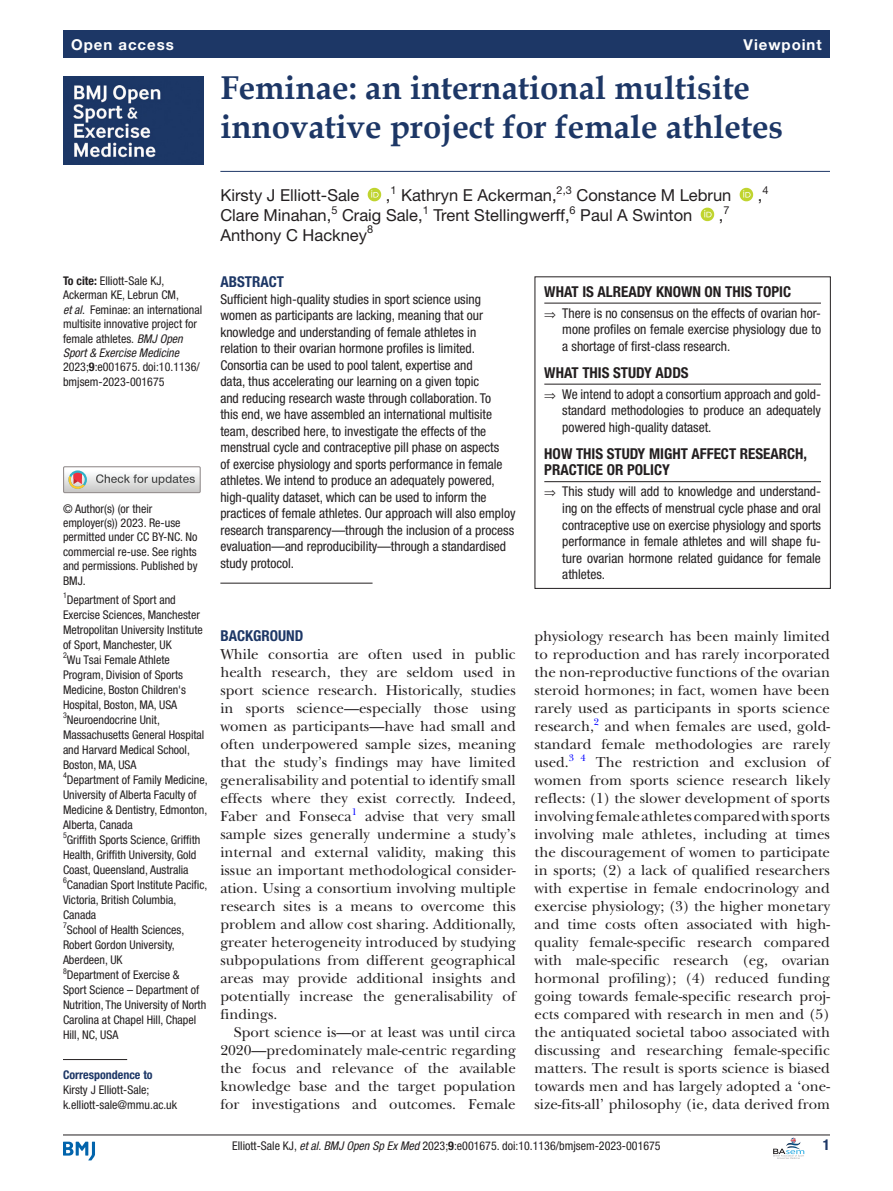
<style>
.page{position:relative;width:893px;height:1191px;background:#fff}
.page>*{position:absolute;margin:0;border:0;box-sizing:border-box;transform-origin:0 0}
.t1{font:700 33px/39px "Book Antiqua";color:#1d3766}
.t2{font:16.5px "Helvetica Neue LT Std";color:#231f20}
.t3{font:15px/18px "New Baskerville";color:#231f20;text-align:justify}
.t4{font:700 condensed 15px/16.5px "Helvetica Neue LT Std";color:#231f20}
.t5{font:700 condensed 15px "Helvetica Neue LT Std";color:#1d3766}
.t6{font:700 15px "Helvetica Neue LT Std";letter-spacing:.065em;color:#fff}
.t7{font:condensed 13.5px/16.5px "Helvetica Neue LT Std";color:#231f20;text-align:justify}
.t8{font:condensed 12px/15px "Helvetica Neue LT Std";color:#231f20}
.t9{font:700 condensed 12px "Helvetica Neue LT Std";color:#1d3766}
.t10{font:10.95px "Helvetica Neue LT Std";color:#231f20}
.t11{font:9.9px "New Baskerville";color:#00f}
.t12{font:condensed 7.95px "Helvetica Neue LT Std";color:#231f20}
.s1{font-weight:700}
.s2{font-style:italic}
</style>
<div class="page">
<hr style="left:63px;top:1134px;width:767px;height:1px;background:#231f20">
<svg style="left:63px;top:1141px;width:32px;height:19px"></svg>
<svg style="left:773px;top:1137px;width:31px;height:22px"></svg>
<div style="left:63px;top:31px;width:767px;height:27px;background:#1d3766"></div>
<hr style="left:220px;top:171px;width:610px;height:1px;background:#1d3766">
<svg style="left:368px;top:188px;width:13px;height:13px"></svg>
<svg style="left:740px;top:188px;width:13px;height:13px"></svg>
<svg style="left:701px;top:208px;width:13px;height:13px"></svg>
<hr style="left:63px;top:1059px;width:64px;height:1px;background:#231f20">
<div style="left:63px;top:466px;width:138px;height:27px;border:1px solid #969090"></div>
<svg style="left:64px;top:467px;width:136px;height:25px"></svg>
<img style="left:63px;top:77px;width:140px;height:88px">
<hr style="left:220px;top:583px;width:153px;height:1px;background:#231f20">
<hr style="left:544px;top:303px;width:277px;height:1px;background:#231f20">
<hr style="left:544px;top:384px;width:277px;height:1px;background:#231f20">
<hr style="left:544px;top:481px;width:277px;height:1px;background:#231f20">
<div style="left:535px;top:276px;width:296px;height:313px;border:1px solid #231f20"></div>
<p class="t6" style="left:71px;top:35px;width:104px">Open access</p>
<p class="t6" style="left:744px;top:35px;width:80px">Viewpoint</p>
<h1 class="t1" style="left:220px;top:68px;width:564px">Feminae: an international multisite innovative project for female athletes</h1>
<p class="t8" style="left:63px;top:273px;width:141px;line-height:14.4px"><span class="s1">To cite:</span> Elliott-Sale KJ,<br>Ackerman KE, Lebrun CM,<br><span class="s2">et al</span>. Feminae: an international multisite innovative project for female athletes. <span class="s2">BMJ Open<br>Sport &amp; Exercise Medicine<br></span>2023;<span class="s1">9</span>:e001675. doi:10.1136/ bmjsem-2023-001675</p>
<p class="t8" style="left:63px;top:501px;width:136px;line-height:14.4px">© Author(s) (or their employer(s)) 2023. Re-use permitted under CC BY-NC. No commercial re-use. See rights and permissions. Published by<br>BMJ.</p>
<p class="t12" style="left:63px;top:591px;width:5px">1</p>
<p class="t8" style="left:63px;top:592px;width:141px;text-indent:4px">Department of Sport and<br>Exercise Sciences, Manchester<br>Metropolitan University Institute of Sport, Manchester, UK</p>
<p class="t12" style="left:63px;top:651px;width:5px">2</p>
<p class="t8" style="left:63px;top:652px;width:124px;text-indent:4px">Wu Tsai Female Athlete<br>Program, Division of Sports<br>Medicine, Boston Children's<br>Hospital, Boston, MA, USA</p>
<p class="t12" style="left:63px;top:711px;width:5px">3</p>
<p class="t8" style="left:63px;top:712px;width:143px;text-indent:4px">Neuroendocrine Unit,<br>Massachusetts General Hospital and Harvard Medical School,<br>Boston, MA, USA</p>
<p class="t12" style="left:63px;top:771px;width:5px">4</p>
<p class="t8" style="left:63px;top:772px;width:146px;text-indent:4px">Department of Family Medicine,<br>University of Alberta Faculty of<br>Medicine &amp; Dentistry, Edmonton,<br>Alberta, Canada</p>
<p class="t12" style="left:63px;top:831px;width:5px">5</p>
<p class="t8" style="left:63px;top:832px;width:139px;text-indent:4px">Griffith Sports Science, Griffith<br>Health, Griffith University, Gold<br>Coast, Queensland, Australia</p>
<p class="t12" style="left:63px;top:876px;width:5px">6</p>
<p class="t8" style="left:63px;top:877px;width:146px;text-indent:4px">Canadian Sport Institute Pacific,<br>Victoria, British Columbia,<br>Canada</p>
<p class="t12" style="left:63px;top:921px;width:5px">7</p>
<p class="t8" style="left:63px;top:922px;width:123px;text-indent:4px">School of Health Sciences,<br>Robert Gordon University,<br>Aberdeen, UK</p>
<p class="t12" style="left:63px;top:966px;width:5px">8</p>
<p class="t8" style="left:63px;top:967px;width:145px;text-indent:4px">Department of Exercise &amp;<br>Sport Science – Department of<br>Nutrition, The University of North<br>Carolina at Chapel Hill, Chapel<br>Hill, NC, USA</p>
<p class="t9" style="left:63px;top:1068px;width:91px">Correspondence to</p>
<p class="t8" style="left:63px;top:1082px;width:116px">Kirsty J Elliott-Sale; k.elliott-sale@mmu.ac.uk</p>
<p class="t10" style="left:390px;top:183px;width:8px">1</p>
<p class="t2" style="left:401px;top:186px;width:157px">Kathryn E Ackerman,</p>
<p class="t10" style="left:557px;top:183px;width:17px">2,3</p>
<p class="t2" style="left:576px;top:186px;width:156px">Constance M Lebrun</p>
<p class="t2" style="left:220px;top:186px;width:141px">Kirsty J Elliott-Sale</p>
<p class="t2" style="left:386px;top:186px;width:6px">,</p>
<p class="t2" style="left:220px;top:205px;width:112px">Clare Minahan,</p>
<p class="t10" style="left:331px;top:203px;width:8px">5</p>
<p class="t2" style="left:342px;top:205px;width:82px">Craig Sale,</p>
<p class="t10" style="left:423px;top:203px;width:8px">1</p>
<p class="t2" style="left:433px;top:205px;width:138px">Trent Stellingwerff,</p>
<p class="t10" style="left:570px;top:203px;width:8px">6</p>
<p class="t2" style="left:580px;top:205px;width:114px">Paul A Swinton</p>
<p class="t10" style="left:723px;top:203px;width:8px">7</p>
<p class="t2" style="left:719px;top:205px;width:6px">,</p>
<p class="t2" style="left:220px;top:225px;width:148px">Anthony C Hackney</p>
<p class="t10" style="left:367px;top:223px;width:8px">8</p>
<p class="t10" style="left:762px;top:183px;width:8px">4</p>
<p class="t2" style="left:758px;top:186px;width:6px">,</p>
<p class="t5" style="left:220px;top:273px;width:65px">ABSTRACT</p>
<p class="t7" style="left:220px;top:290px;width:297px;text-align:left">Sufficient high-quality studies in sport science using women as participants are lacking, meaning that our knowledge and understanding of female athletes in relation to their ovarian hormone profiles is limited.<br>Consortia can be used to pool talent, expertise and<br>data, thus accelerating our learning on a given topic<br>and reducing research waste through collaboration. To<br>this end, we have assembled an international multisite team, described here, to investigate the effects of the menstrual cycle and contraceptive pill phase on aspects<br>of exercise physiology and sports performance in female athletes. We intend to produce an adequately powered, high-quality dataset, which can be used to inform the practices of female athletes. Our approach will also employ research transparency—through the inclusion of a process evaluation—and reproducibility—through a standardised study protocol.</p>
<p class="t4" style="left:544px;top:283px;width:248px">WHAT IS ALREADY KNOWN ON THIS TOPIC</p>
<p class="t7" style="left:562px;top:305px;width:260px;text-indent:-18px">⇒ There is no consensus on the effects of ovarian hor&shy;mone profiles on female exercise physiology due to a shortage of first-class research.</p>
<p class="t4" style="left:544px;top:364px;width:146px">WHAT THIS STUDY ADDS</p>
<p class="t7" style="left:562px;top:386px;width:260px;text-indent:-18px">⇒ We intend to adopt a consortium approach and gold&shy;standard methodologies to produce an adequately powered high-quality dataset.</p>
<p class="t4" style="left:544px;top:445px;width:264px">HOW THIS STUDY MIGHT AFFECT RESEARCH,<br>PRACTICE OR POLICY</p>
<p class="t7" style="left:562px;top:483px;width:260px;text-indent:-18px">⇒ This study will add to knowledge and understand&shy;ing on the effects of menstrual cycle phase and oral contraceptive use on exercise physiology and sports performance in female athletes and will shape fu&shy;ture ovarian hormone related guidance for female athletes.</p>
<p class="t5" style="left:220px;top:627px;width:85px">BACKGROUND</p>
<p class="t3" style="left:220px;top:645px;width:297px">While consortia are often used in public health research, they are seldom used in sport science research. Historically, studies in sports science—especially those using women as participants—have had small and often underpowered sample sizes, meaning that the study’s findings may have limited generalisability and potential to identify small effects where they exist correctly. Indeed, Faber and Fonseca</p>
<p class="t11" style="left:352px;top:805px;width:7px">1</p>
<p class="t3" style="left:220px;top:807px;width:297px;text-indent:145px">advise that very small sample sizes generally undermine a study’s internal and external validity, making this issue an important methodological consider&shy;ation. Using a consortium involving multiple research sites is a means to overcome this problem and allow cost sharing. Additionally, greater heterogeneity introduced by studying subpopulations from different geographical areas may provide additional insights and potentially increase the generalisability of findings.</p>
<p class="t3" style="left:220px;top:1023px;width:297px;text-indent:13px">Sport science is—or at least was until circa 2020—predominately male-centric regarding the focus and relevance of the available knowledge base and the target population for investigations and outcomes. Female</p>
<p class="t3" style="left:535px;top:627px;width:297px">physiology research has been mainly limited to reproduction and has rarely incorporated the non-reproductive functions of the ovarian steroid hormones; in fact, women have been rarely used as participants in sports science research,</p>
<p class="t11" style="left:594px;top:715px;width:7px">2</p>
<p class="t3" style="left:535px;top:717px;width:297px;text-indent:70px">and when females are used, gold&shy;standard female methodologies are rarely used.</p>
<p class="t11" style="left:569px;top:751px;width:19px">3 4</p>
<p class="t3" style="left:535px;top:753px;width:297px;text-indent:61px">The restriction and exclusion of women from sports science research likely reflects: (1) the slower development of sports involving female athletes compared with sports involving male athletes, including at times the discouragement of women to participate in sports; (2) a lack of qualified researchers with expertise in female endocrinology and exercise physiology; (3) the higher monetary and time costs often associated with high&shy;quality female-specific research compared with male-specific research (eg, ovarian hormonal profiling); (4) reduced funding going towards female-specific research proj&shy;ects compared with research in men and (5) the antiquated societal taboo associated with discussing and researching female-specific matters. The result is sports science is biased towards men and has largely adopted a ‘one&shy;size-fits-all’ philosophy (ie, data derived from</p>
<p class="t8" style="left:232px;top:1137px;width:430px">Elliott-Sale KJ, <span class="s2">et al</span>. <span class="s2">BMJ Open Sp Ex Med</span> 2023;<span class="s1">9</span>:e001675. doi:10.1136/bmjsem-2023-001675</p>
<p class="t5" style="left:823px;top:1135px;width:9px">1</p>
</div>
